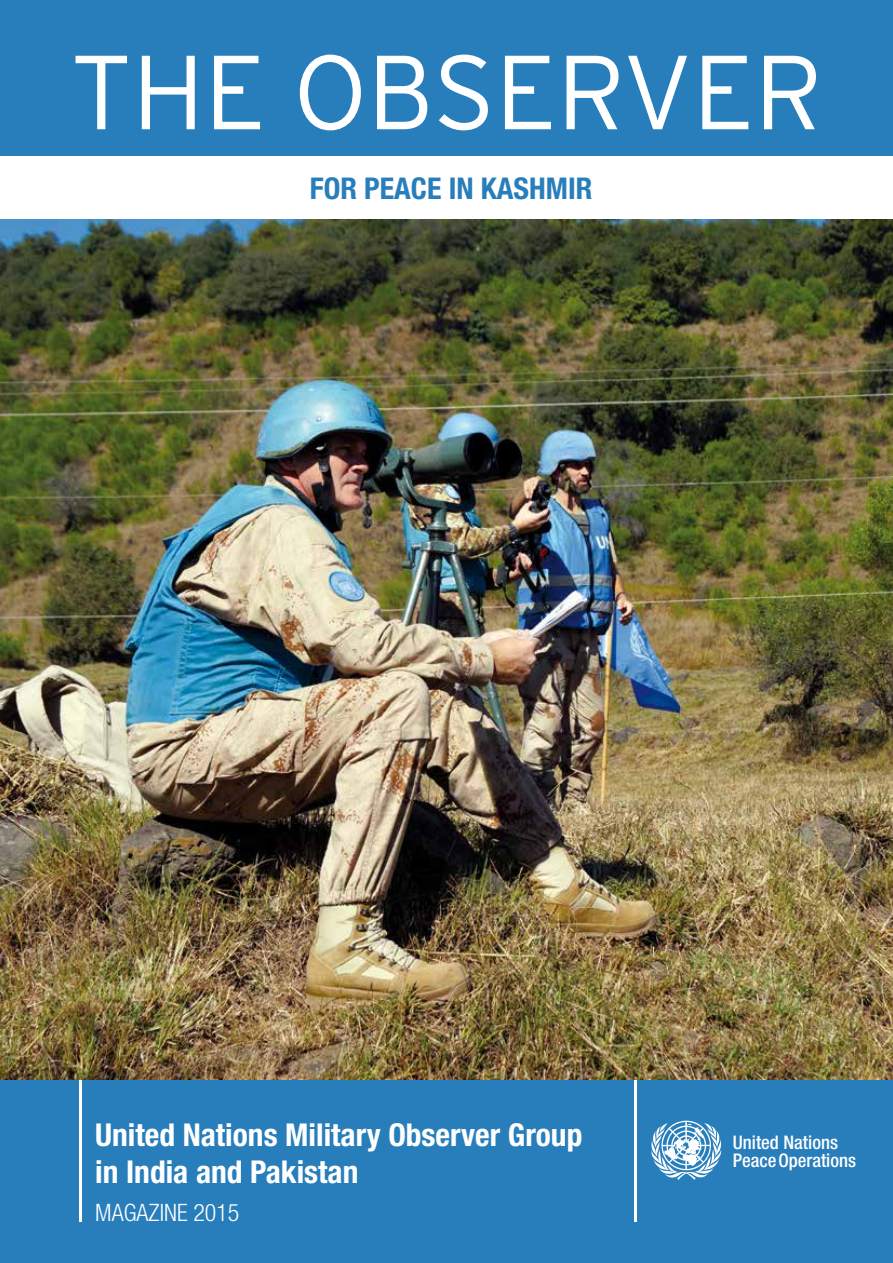
<style>
.page{position:relative;width:893px;height:1263px;background:#fff}
.page>*{position:absolute;margin:0;border:0;box-sizing:border-box;transform-origin:0 0}
.t1{font:300 105px "Interstate";color:#fff}
.t2{font:700 condensed 31.5px/37.8px "Helvetica Neue";color:#fff}
.t3{font:700 condensed 30px "Helvetica Neue";color:#287ebb}
.t4{font:300 condensed 24px "Helvetica Neue";color:#fff}
.t5{font:500 condensed 18.75px/18px "Helvetica Neue";color:#fff}
</style>
<div class="page">
<img style="left:0;top:219px;width:893px;height:861px">
<div style="left:0;top:1080px;width:893px;height:183px;background:#287ebb"></div>
<hr style="left:79px;top:1080px;width:2px;height:142px;background:#fff">
<hr style="left:634px;top:1080px;width:3px;height:142px;background:#fff">
<svg style="left:651px;top:1121px;width:71px;height:59px"></svg>
<div style="left:0;top:0;width:893px;height:156px;background:#287ebb"></div>
<h1 class="t1" style="left:70px;top:33px;width:754px">THE OBSERVER</h1>
<p class="t3" style="left:310px;top:170px;width:284px">FOR PEACE IN KASHMIR</p>
<p class="t2" style="left:95px;top:1115px;width:489px">United Nations Military Observer Group in India and Pakistan</p>
<p class="t4" style="left:95px;top:1198px;width:146px">MAGAZINE 2015</p>
<p class="t5" style="left:733px;top:1133px;width:125px">United Nations<br>Peace Operations</p>
</div>
